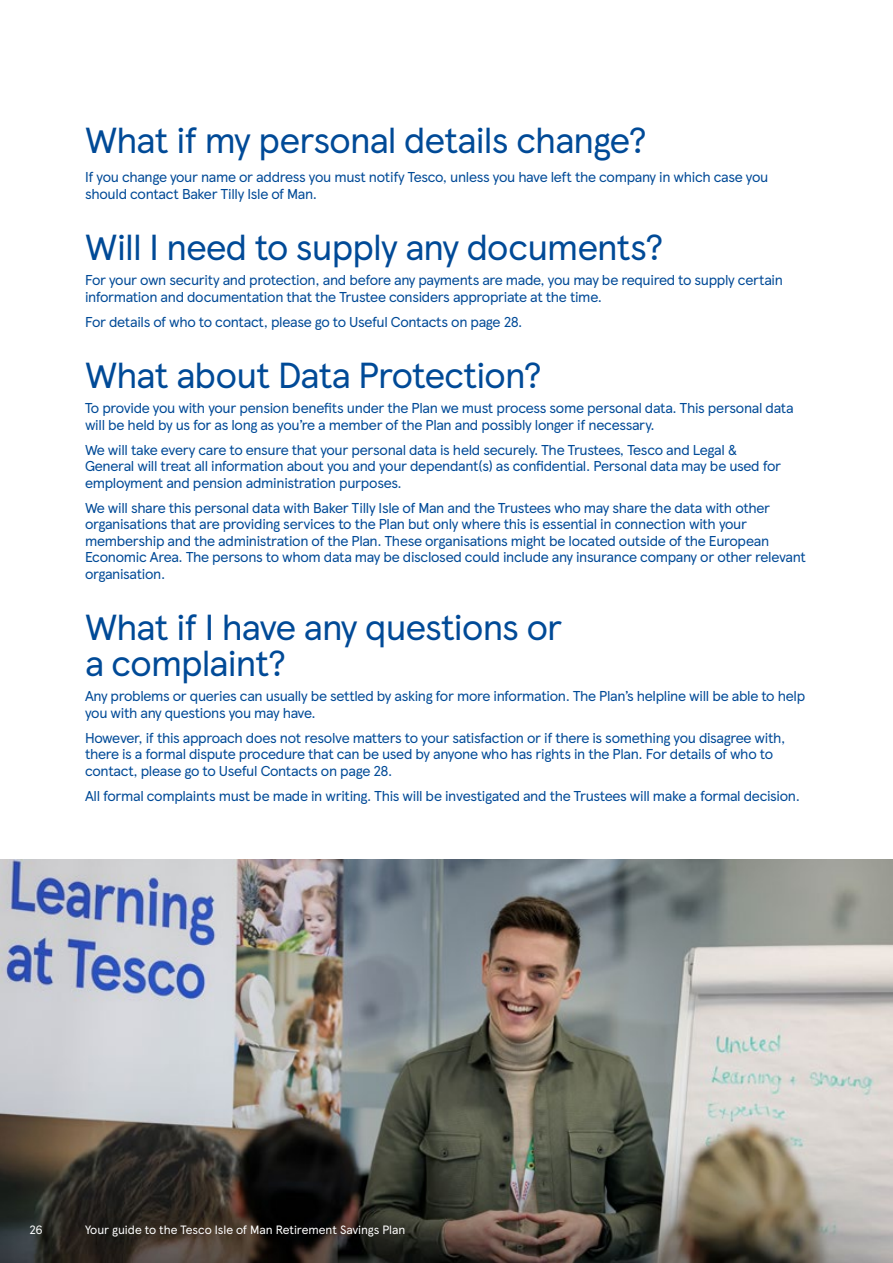
<style>
.page{position:relative;width:893px;height:1263px;background:#fff}
.page>*{position:absolute;margin:0;border:0;box-sizing:border-box;transform-origin:0 0}
.t1{font:36px/36px "TESCO Modern";letter-spacing:-.02em;color:#004a97}
.t2{font:14.25px/16.5px "TESCO Modern";letter-spacing:-.02em;color:#004a97}
.t3{font:12px "TESCO Modern";letter-spacing:-.005em;color:#fff}
</style>
<div class="page">
<img style="left:0;top:859px;width:893px;height:404px">
<h1 class="t1" style="left:85px;top:120px;width:562px">What if my personal details change?</h1>
<p class="t2" style="left:85px;top:168px;width:685px">If you change your name or address you must notify Tesco, unless you have left the company in which case you should contact Baker Tilly Isle of Man.</p>
<h1 class="t1" style="left:85px;top:227px;width:579px">Will I need to supply any documents?</h1>
<p class="t2" style="left:85px;top:271px;width:699px">For your own security and protection, and before any payments are made, you may be required to supply certain information and documentation that the Trustee considers appropriate at the time.</p>
<p class="t2" style="left:85px;top:312px;width:439px">For details of who to contact, please go to Useful Contacts on page 28.</p>
<h1 class="t1" style="left:85px;top:355px;width:458px">What about Data Protection?</h1>
<p class="t2" style="left:85px;top:399px;width:710px">To provide you with your pension benefits under the Plan we must process some personal data. This personal data will be held by us for as long as you’re a member of the Plan and possibly longer if necessary.</p>
<p class="t2" style="left:85px;top:440px;width:697px">We will take every care to ensure that your personal data is held securely. The Trustees, Tesco and Legal &amp;<br>General will treat all information about you and your dependant(s) as confidential. Personal data may be used for employment and pension administration purposes.</p>
<p class="t2" style="left:85px;top:498px;width:723px">We will share this personal data with Baker Tilly Isle of Man and the Trustees who may share the data with other organisations that are providing services to the Plan but only where this is essential in connection with your membership and the administration of the Plan. These organisations might be located outside of the European Economic Area. The persons to whom data may be disclosed could include any insurance company or other relevant organisation.</p>
<h1 class="t1" style="left:85px;top:607px;width:479px">What if I have any questions or a complaint?</h1>
<p class="t2" style="left:85px;top:687px;width:722px">Any problems or queries can usually be settled by asking for more information. The Plan’s helpline will be able to help you with any questions you may have.</p>
<p class="t2" style="left:85px;top:728px;width:702px">However, if this approach does not resolve matters to your satisfaction or if there is something you disagree with, there is a formal dispute procedure that can be used by anyone who has rights in the Plan. For details of who to contact, please go to Useful Contacts on page 28.</p>
<p class="t2" style="left:85px;top:786px;width:716px">All formal complaints must be made in writing. This will be investigated and the Trustees will make a formal decision.</p>
<p class="t3" style="left:30px;top:1221px;width:14px">26</p>
<p class="t3" style="left:85px;top:1221px;width:322px">Your guide to the Tesco Isle of Man Retirement Savings Plan</p>
</div>
